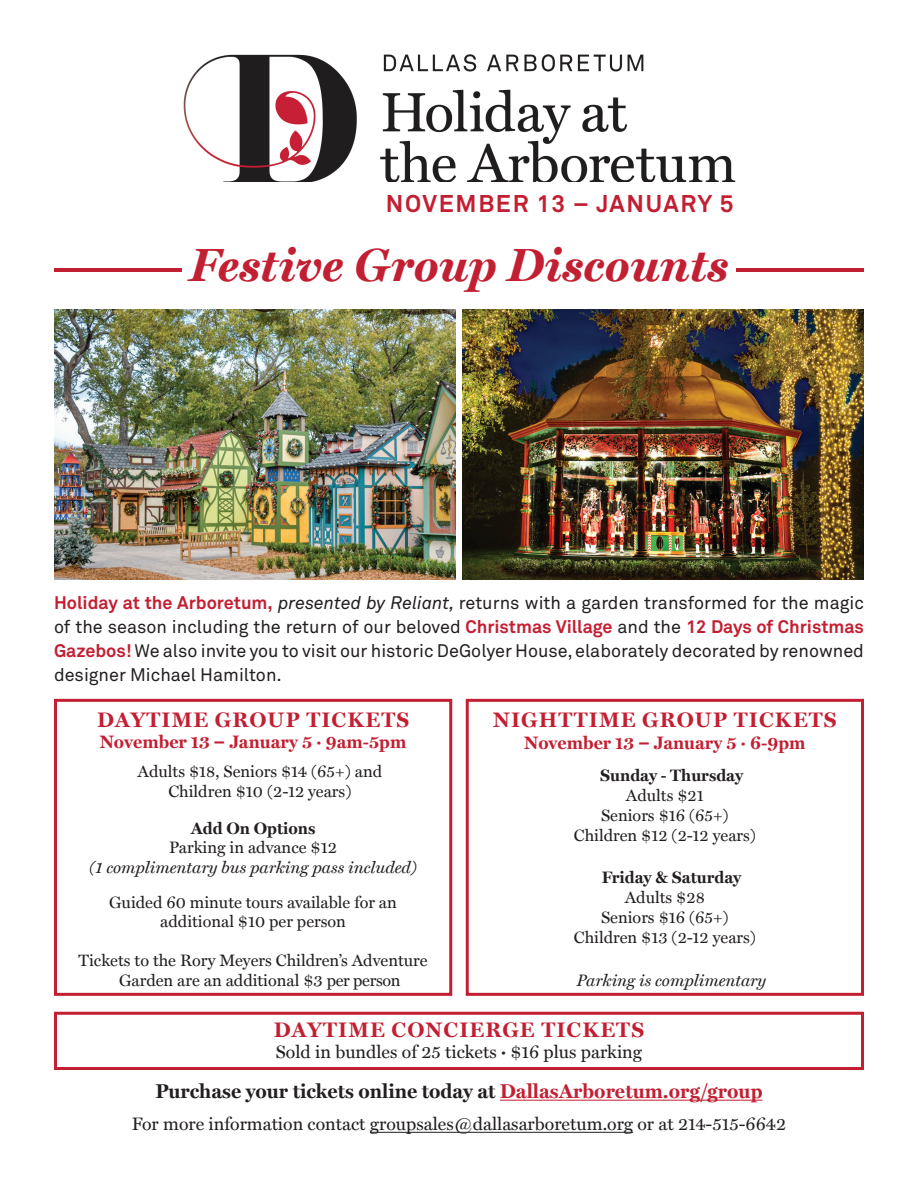
<style>
.page{position:relative;width:918px;height:1188px;background:#fff}
.page>*{position:absolute;margin:0;border:0;box-sizing:border-box;transform-origin:0 0}
.t1{font:italic 700 46.5px "Miller Text";letter-spacing:.01em;color:#c31f32}
.t2{font:700 24px "Akkurat Std";letter-spacing:.07em;color:#c31f32}
.t3{font:700 21px "Miller Text";letter-spacing:.05em;color:#c31f32}
.t4{font:700 19.95px "Miller Text";color:#231f20}
.t5{font:18px/24px "Akkurat Std";color:#231f20;text-align:justify}
.t6{font:18px "Miller Text";color:#231f20}
.t7{font:700 18px "Miller Text";color:#c31f32}
.t8{font:16.5px/20px "Miller Text";color:#231f20;text-align:center}
.t9{font:italic 16.5px "Miller Text";color:#231f20}
.t10{font:700 16.5px "Miller Text";color:#231f20}
.s1{font-weight:700;color:#c31f32}
.s2{font-style:italic}
.s3{font-family:"Akkurat Std"}
.s4{font-weight:700}
.s5{color:#c31f32}
</style>
<div class="page">
<hr style="left:54px;top:268px;width:810px;height:3px;background:#c31f32">
<div style="left:182px;top:253px;width:554px;height:36px;background:#fff"></div>
<img style="left:54px;top:310px;width:402px;height:270px">
<img style="left:462px;top:310px;width:402px;height:270px">
<hr style="left:500px;top:1100px;width:263px;height:1px;background:#c31f32">
<hr style="left:370px;top:1132px;width:263px;height:1px;background:#231f20">
<div style="left:54px;top:699px;width:398px;height:297px;border:3px solid #c31f32"></div>
<div style="left:466px;top:699px;width:398px;height:297px;border:3px solid #c31f32"></div>
<div style="left:54px;top:1012px;width:810px;height:58px;border:3px solid #c31f32"></div>
<img style="left:183px;top:54px;width:553px;height:127px">
<h2 class="t2" style="left:386px;top:188px;width:349px">NOVEMBER 13 − JANUARY 5</h2>
<h1 class="t1" style="left:190px;top:237px;width:540px">Festive Group Discounts</h1>
<p class="t5" style="left:54px;top:590px;width:812px"><span class="s1">Holiday at the Arboretum,</span> <span class="s2">presented by Reliant,</span> returns with a garden transformed for the magic of the season including the return of our beloved <span class="s1">Christmas Village</span> and the <span class="s1">12 Days of Christmas Gazebos!</span> We also invite you to visit our historic DeGolyer House, elaborately decorated by renowned designer Michael Hamilton.</p>
<p class="t3" style="left:97px;top:707px;width:314px">DAYTIME GROUP TICKETS</p>
<p class="t7" style="left:100px;top:732px;width:308px">November 13 <span class="s3">−</span> January 5 · 9am-5pm</p>
<p class="t8" style="left:138px;top:762px;width:246px">Adults $18, Seniors $14 (65+) and<br>Children $10 (2-12 years)</p>
<p class="t10" style="left:191px;top:818px;width:126px">Add On Options</p>
<p class="t8" style="left:169px;top:837px;width:169px">Parking in advance $12</p>
<p class="t9" style="left:89px;top:857px;width:329px">(1 complimentary bus parking pass included)</p>
<p class="t8" style="left:109px;top:892px;width:289px">Guided 60 minute tours available for an additional $10 per person</p>
<p class="t8" style="left:119px;top:951px;width:310px;text-align:left;text-indent:-41px">Tickets to the Rory Meyers Children’s Adventure<br>Garden are an additional $3 per person</p>
<p class="t3" style="left:274px;top:1017px;width:372px">DAYTIME CONCIERGE TICKETS</p>
<p class="t6" style="left:276px;top:1041px;width:368px">Sold in bundles of 25 tickets <span class="s4">·</span> $16 plus parking</p>
<p class="t3" style="left:493px;top:707px;width:345px">NIGHTTIME GROUP TICKETS</p>
<p class="t7" style="left:524px;top:732px;width:283px">November 13 <span class="s3">−</span> January 5 · 6-9pm</p>
<p class="t10" style="left:600px;top:766px;width:145px">Sunday - Thursday</p>
<p class="t8" style="left:574px;top:785px;width:184px">Adults $21<br>Seniors $16 (65+)<br>Children $12 (2-12 years)</p>
<p class="t10" style="left:602px;top:868px;width:141px">Friday &amp; Saturday</p>
<p class="t8" style="left:574px;top:888px;width:184px">Adults $28<br>Seniors $16 (65+)<br>Children $13 (2-12 years)</p>
<p class="t9" style="left:577px;top:971px;width:191px">Parking is complimentary</p>
<p class="t4" style="left:155px;top:1079px;width:609px">Purchase your tickets online today at <span class="s5">DallasArboretum.org/group</span></p>
<p class="t6" style="left:132px;top:1113px;width:656px">For more information contact groupsales@dallasarboretum.org or at 214-515-6642</p>
</div>
